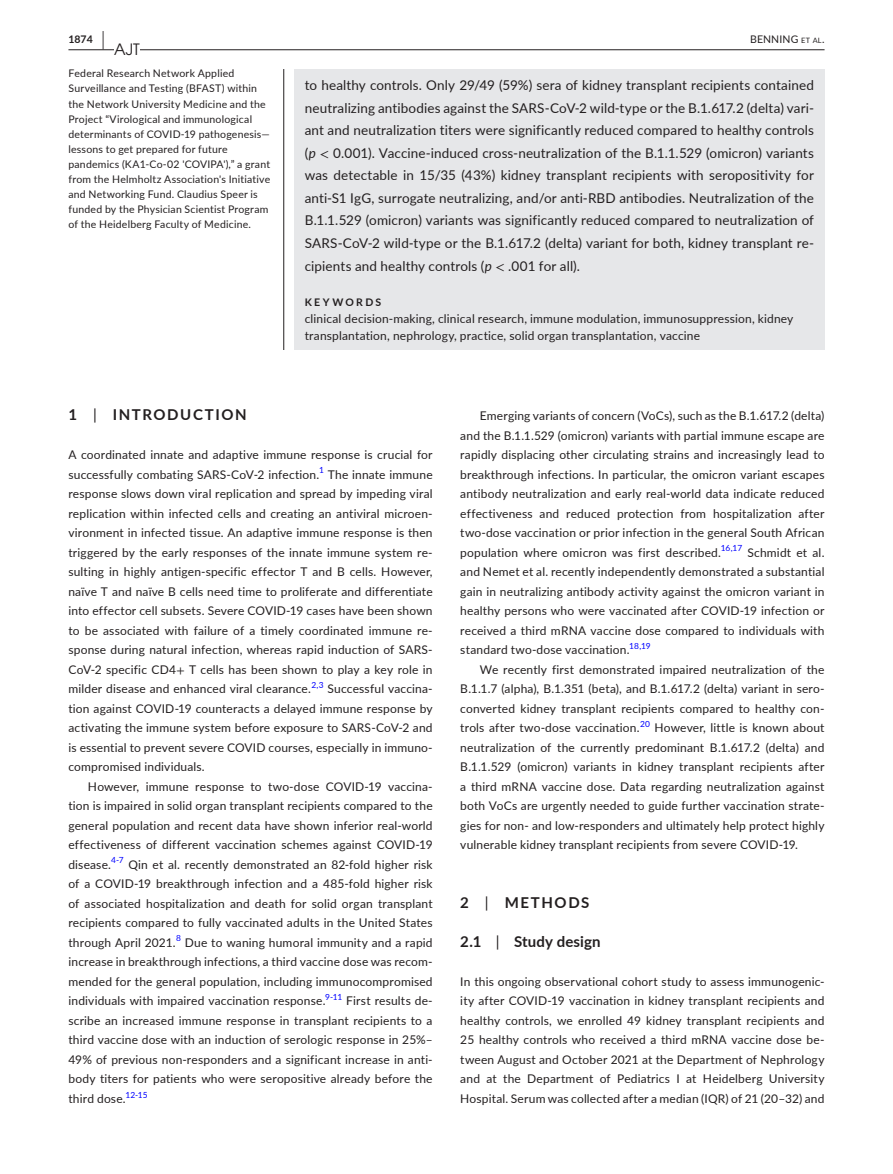
<style>
.page{position:relative;width:893px;height:1174px;background:#fff}
.page>*{position:absolute;margin:0;border:0;box-sizing:border-box;transform-origin:0 0}
.t1{font:15.6px "Avant Garde";color:#231f20}
.t2{font:700 15px "Lato";letter-spacing:.1em;color:#231f20}
.t3{font:700 15px "Lato";letter-spacing:.005em;color:#231f20}
.t4{font:13.5px/22.5px "Lato";letter-spacing:.01em;color:#231f20;text-align:justify}
.t5{font:12px/19.5px "Lato";letter-spacing:.015em;color:#231f20;text-align:justify}
.t6{font:10.5px/15px "Lato";letter-spacing:.02em;color:#231f20}
.t7{font:700 10.5px "Lato";letter-spacing:.215em;color:#231f20}
.t8{font:10.5px "Lato";letter-spacing:.015em;color:#231f20}
.t9{font:8.4px "Lato";letter-spacing:-.005em;color:#00f}
.s1{font-size:19.5px}
.s2{font-size:7.35px}
.s3{font-style:italic}
.s4{font-family:"STIX"}
.s5{font-weight:400}
</style>
<div class="page">
<hr style="left:68px;top:49px;width:756px;height:1px;background:#231f20">
<div style="left:114px;top:41px;width:26px;height:17px;background:#fff"></div>
<div style="left:294px;top:69px;width:530px;height:281px;background:#e6e7e9"></div>
<hr style="left:283px;top:69px;width:1px;height:281px;background:#231f20">
<p class="t7" style="left:68px;top:31px;width:37px">1874 <span class="s1">|</span></p>
<h1 class="t1" style="left:114px;top:40px;width:27px">AJT</h1>
<p class="t8" style="left:750px;top:31px;width:76px">BENNING <span class="s2">et al</span>.</p>
<p class="t6" style="left:68px;top:66px;width:203px">Federal Research Network Applied Surveillance and Testing (BFAST) within the Network University Medicine and the Project “Virological and immunological determinants of COVID-19 pathogenesis— lessons to get prepared for future pandemics (KA1-Co-02 'COVIPA'),” a grant from the Helmholtz Association's Initiative and Networking Fund. Claudius Speer is funded by the Physician Scientist Program of the Heidelberg Faculty of Medicine.</p>
<p class="t4" style="left:305px;top:74px;width:511px">to healthy controls. Only 29/49 (59%) sera of kidney transplant recipients contained neutralizing antibodies against the SARS-CoV-2 wild-type or the B.1.617.2 (delta) vari&shy;ant and neutralization titers were significantly reduced compared to healthy controls (<span class="s3">p</span> <span class="s4">&lt;</span> 0.001). Vaccine-induced cross-neutralization of the B.1.1.529 (omicron) variants was detectable in 15/35 (43%) kidney transplant recipients with seropositivity for anti-S1 IgG, surrogate neutralizing, and/or anti-RBD antibodies. Neutralization of the B.1.1.529 (omicron) variants was significantly reduced compared to neutralization of SARS-CoV-2 wild-type or the B.1.617.2 (delta) variant for both, kidney transplant re&shy;cipients and healthy controls (<span class="s3">p</span> <span class="s4">&lt;</span> .001 for all).</p>
<p class="t7" style="left:305px;top:295px;width:78px">KEYWORDS</p>
<p class="t5" style="left:305px;top:310px;width:490px;line-height:16.5px">clinical decision-making, clinical research, immune modulation, immunosuppression, kidney transplantation, nephrology, practice, solid organ transplantation, vaccine</p>
<p class="t2" style="left:68px;top:404px;width:180px">1 <span class="s5">|</span> INTRODUCTION</p>
<p class="t5" style="left:68px;top:444px;width:366px">A coordinated innate and adaptive immune response is crucial for successfully combating SARS-CoV-2 infection.</p>
<p class="t9" style="left:319px;top:464px;width:6px">1</p>
<p class="t5" style="left:68px;top:464px;width:366px;text-indent:259px">The innate immune response slows down viral replication and spread by impeding viral replication within infected cells and creating an antiviral microen&shy;vironment in infected tissue. An adaptive immune response is then triggered by the early responses of the innate immune system re&shy;sulting in highly antigen-specific effector T and B cells. However, naïve T and naïve B cells need time to proliferate and differentiate into effector cell subsets. Severe COVID-19 cases have been shown to be associated with failure of a timely coordinated immune re&shy;sponse during natural infection, whereas rapid induction of SARS-CoV-2 specific CD4<span class="s4">+</span> T cells has been shown to play a key role in milder disease and enhanced viral clearance.</p>
<p class="t9" style="left:311px;top:679px;width:14px">2,3</p>
<p class="t5" style="left:68px;top:678px;width:366px;text-indent:259px">Successful vaccina&shy;tion against COVID-19 counteracts a delayed immune response by activating the immune system before exposure to SARS-CoV-2 and is essential to prevent severe COVID courses, especially in immuno&shy;compromised individuals.</p>
<p class="t5" style="left:68px;top:776px;width:366px;text-indent:20px">However, immune response to two-dose COVID-19 vaccina&shy;tion is impaired in solid organ transplant recipients compared to the general population and recent data have shown inferior real-world effectiveness of different vaccination schemes against COVID-19 disease.</p>
<p class="t9" style="left:111px;top:854px;width:14px">4-7</p>
<p class="t5" style="left:68px;top:854px;width:366px;text-indent:60px">Qin et al. recently demonstrated an 82-fold higher risk of a COVID-19 breakthrough infection and a 485-fold higher risk of associated hospitalization and death for solid organ transplant recipients compared to fully vaccinated adults in the United States through April 2021.</p>
<p class="t9" style="left:176px;top:932px;width:6px">8</p>
<p class="t5" style="left:68px;top:932px;width:366px;text-indent:116px">Due to waning humoral immunity and a rapid increase in breakthrough infections, a third vaccine dose was recom&shy;mended for the general population, including immunocompromised individuals with impaired vaccination response.<sup>9-11</sup> First results de&shy;scribe an increased immune response in transplant recipients to a third vaccine dose with an induction of serologic response in 25%– 49% of previous non-responders and a significant increase in anti&shy;body titers for patients who were seropositive already before the third dose.<sup>12-15</sup></p>
<p class="t5" style="left:460px;top:405px;width:366px;text-indent:20px">Emerging variants of concern (VoCs), such as the B.1.617.2 (delta) and the B.1.1.529 (omicron) variants with partial immune escape are rapidly displacing other circulating strains and increasingly lead to breakthrough infections. In particular, the omicron variant escapes antibody neutralization and early real-world data indicate reduced effectiveness and reduced protection from hospitalization after two-dose vaccination or prior infection in the general South African population where omicron was first described.</p>
<p class="t9" style="left:721px;top:542px;width:23px">16,17</p>
<p class="t5" style="left:460px;top:542px;width:366px;text-indent:287px">Schmidt et al. and Nemet et al. recently independently demonstrated a substantial gain in neutralizing antibody activity against the omicron variant in healthy persons who were vaccinated after COVID-19 infection or received a third mRNA vaccine dose compared to individuals with standard two-dose vaccination.</p>
<p class="t9" style="left:629px;top:640px;width:23px">18,19</p>
<p class="t5" style="left:460px;top:659px;width:366px;text-indent:20px">We recently first demonstrated impaired neutralization of the B.1.1.7 (alpha), B.1.351 (beta), and B.1.617.2 (delta) variant in sero&shy;converted kidney transplant recipients compared to healthy con&shy;trols after two-dose vaccination.</p>
<p class="t9" style="left:640px;top:718px;width:11px">20</p>
<p class="t5" style="left:460px;top:717px;width:366px;text-indent:194px">However, little is known about neutralization of the currently predominant B.1.617.2 (delta) and B.1.1.529 (omicron) variants in kidney transplant recipients after a third mRNA vaccine dose. Data regarding neutralization against both VoCs are urgently needed to guide further vaccination strate&shy;gies for non- and low-responders and ultimately help protect highly vulnerable kidney transplant recipients from severe COVID-19.</p>
<p class="t2" style="left:460px;top:891px;width:131px">2 <span class="s5">|</span> METHODS</p>
<p class="t3" style="left:460px;top:930px;width:142px">2.1 <span class="s5">|</span> Study design</p>
<p class="t5" style="left:460px;top:971px;width:366px">In this ongoing observational cohort study to assess immunogenic&shy;ity after COVID-19 vaccination in kidney transplant recipients and healthy controls, we enrolled 49 kidney transplant recipients and 25 healthy controls who received a third mRNA vaccine dose be&shy;tween August and October 2021 at the Department of Nephrology and at the Department of Pediatrics I at Heidelberg University Hospital. Serum was collected after a median (IQR) of 21 (20–32) and</p>
</div>
